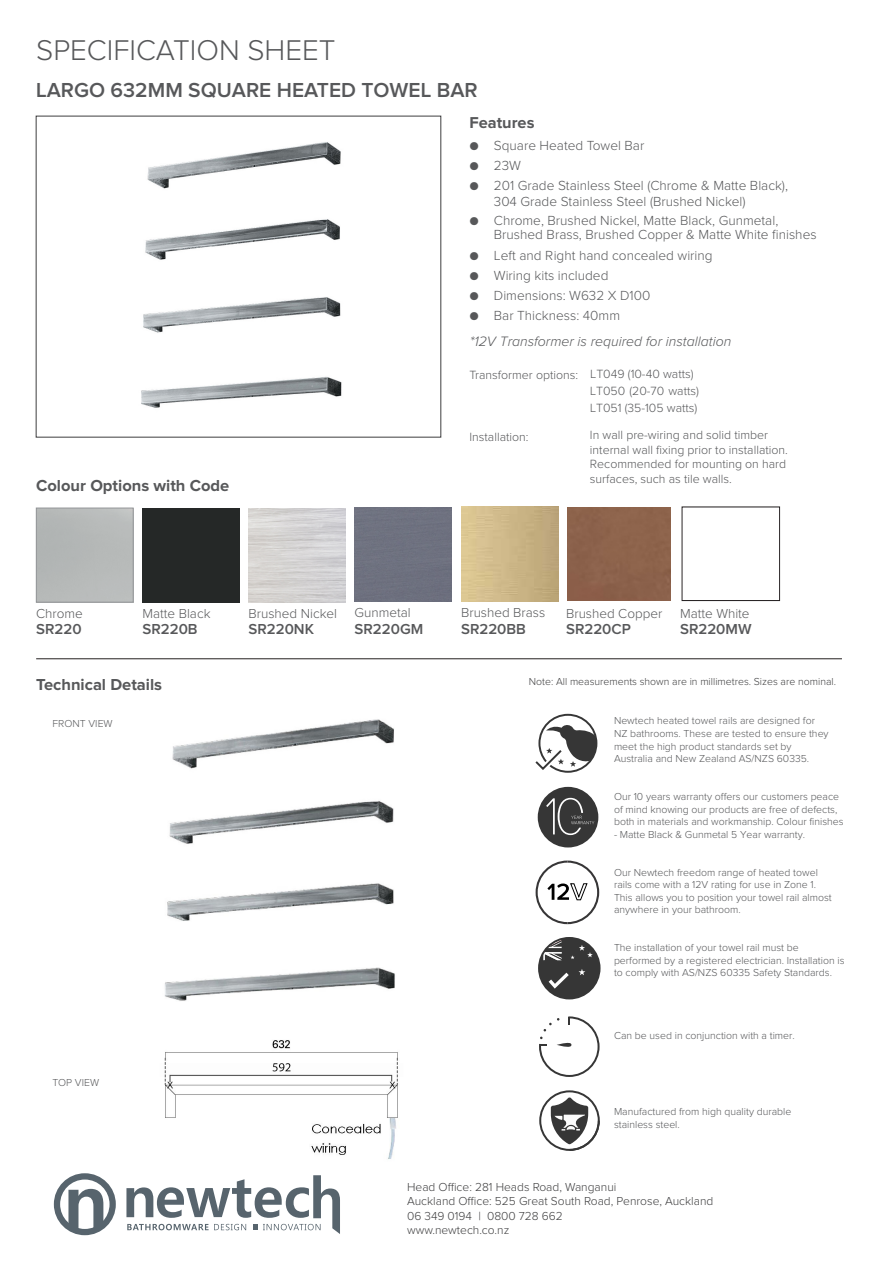
<style>
.page{position:relative;width:893px;height:1263px;background:#fff}
.page>*{position:absolute;margin:0;border:0;box-sizing:border-box;transform-origin:0 0}
.t1{font:300 29.55px "Proxima Nova";color:#57585a}
.t2{font:600 21px "Proxima Nova";color:#57585a}
.t3{font:700 16.5px "Proxima Nova";color:#57585a}
.t4{font:700 16.35px "Proxima Nova";color:#57585a}
.t5{font:600 15px "Proxima Nova";color:#57585a}
.t6{font:italic 300 14.1px "Proxima Nova";color:#57585a}
.t7{font:300 13.65px/15.9px "Proxima Nova";color:#57585a}
.t8{font:300 13.5px "Proxima Nova";color:#57585a}
.t9{font:300 12.3px/14.7px "Proxima Nova";color:#57585a}
.t10{font:300 12px/14.4px "Proxima Nova";color:#3e3e3f}
.t11{font:300 10.5px/12.6px "Proxima Nova";color:#57585a}
.t12{font:300 10.5px "Proxima Nova";color:#3e3e3f}
</style>
<div class="page">
<div style="left:54px;top:1173px;width:62px;height:62px;border:6px solid #57646d;border-radius:50%"></div>
<svg style="left:68px;top:1189px;width:35px;height:43px"></svg>
<svg style="left:126px;top:1175px;width:214px;height:59px"></svg>
<hr style="left:36px;top:658px;width:806px;height:1px;background:#231f20">
<img style="left:164px;top:719px;width:234px;height:440px">
<img style="left:141px;top:142px;width:201px;height:266px">
<div style="left:142px;top:508px;width:97px;height:94px;background:#252827"></div>
<div style="left:36px;top:508px;width:97px;height:94px;border:1px solid #939598"></div>
<div style="left:355px;top:507px;width:96px;height:95px;background:#6e717f"></div>
<svg style="left:535px;top:714px;width:62px;height:59px"></svg>
<div style="left:538px;top:787px;width:60px;height:60px;background:#363636;border-radius:50%"></div>
<svg style="left:546px;top:798px;width:48px;height:37px"></svg>
<div style="left:539px;top:938px;width:61px;height:60px;background:#363636;border-radius:50%"></div>
<svg style="left:578px;top:969px;width:7px;height:6px"></svg>
<svg style="left:571px;top:945px;width:22px;height:14px"></svg>
<svg style="left:540px;top:940px;width:22px;height:20px"></svg>
<div style="left:538px;top:937px;width:62px;height:62px;border:2px solid #363636;border-radius:50%"></div>
<svg style="left:549px;top:973px;width:20px;height:15px"></svg>
<svg style="left:539px;top:1016px;width:61px;height:61px"></svg>
<svg style="left:539px;top:1090px;width:61px;height:61px"></svg>
<svg style="left:536px;top:860px;width:63px;height:64px"></svg>
<div style="left:682px;top:507px;width:98px;height:94px;border:1px solid #231f20"></div>
<div style="left:568px;top:507px;width:102px;height:93px;background:#8c624b"></div>
<p class="t1" style="left:36px;top:36px;width:301px">SPECIFICATION SHEET</p>
<p class="t2" style="left:36px;top:80px;width:443px">LARGO 632MM SQUARE HEATED TOWEL BAR</p>
<p class="t3" style="left:36px;top:478px;width:195px">Colour Options with Code</p>
<p class="t4" style="left:469px;top:116px;width:67px">Features</p>
<p class="t7" style="left:469px;top:138px;width:177px">● Square Heated Towel Bar</p>
<p class="t7" style="left:469px;top:158px;width:53px">● 23W</p>
<p class="t7" style="left:494px;top:178px;width:296px;text-indent:-25px">● 201 Grade Stainless Steel (Chrome &amp; Matte Black),<br>304 Grade Stainless Steel (Brushed Nickel)</p>
<p class="t7" style="left:494px;top:215px;width:324px;line-height:13.6px;text-indent:-25px">● Chrome, Brushed Nickel, Matte Black, Gunmetal,<br>Brushed Brass, Brushed Copper &amp; Matte White finishes</p>
<p class="t7" style="left:469px;top:248px;width:245px">● Left and Right hand concealed wiring</p>
<p class="t7" style="left:469px;top:268px;width:141px">● Wiring kits included</p>
<p class="t7" style="left:469px;top:288px;width:182px">● Dimensions: W632 X D100</p>
<p class="t7" style="left:469px;top:308px;width:152px">● Bar Thickness: 40mm</p>
<p class="t6" style="left:470px;top:335px;width:263px">*12V Transformer is required for installation</p>
<p class="t9" style="left:469px;top:368px;width:110px">Transformer options:</p>
<p class="t9" style="left:469px;top:430px;width:61px">Installation:</p>
<p class="t9" style="left:590px;top:364px;width:110px;line-height:17.2px">LT049 (10-40 watts)<br>LT050 (20-70 watts)<br>LT051 (35-105 watts)</p>
<p class="t9" style="left:590px;top:428px;width:199px">In wall pre-wiring and solid timber internal wall fixing prior to installation.<br>Recommended for mounting on hard surfaces, such as tile walls.</p>
<p class="t8" style="left:36px;top:607px;width:48px">Chrome</p>
<h3 class="t5" style="left:36px;top:622px;width:47px">SR220</h3>
<p class="t8" style="left:142px;top:607px;width:69px">Matte Black</p>
<h3 class="t5" style="left:142px;top:622px;width:57px">SR220B</h3>
<p class="t8" style="left:249px;top:607px;width:90px">Brushed Nickel</p>
<h3 class="t5" style="left:249px;top:622px;width:67px">SR220NK</h3>
<p class="t8" style="left:355px;top:607px;width:58px">Gunmetal</p>
<h3 class="t5" style="left:355px;top:622px;width:70px">SR220GM</h3>
<p class="t8" style="left:461px;top:603px;width:86px">Brushed Brass</p>
<h3 class="t5" style="left:461px;top:622px;width:66px">SR220BB</h3>
<p class="t8" style="left:566px;top:603px;width:98px">Brushed Copper</p>
<h3 class="t5" style="left:566px;top:622px;width:66px">SR220CP</h3>
<p class="t8" style="left:680px;top:603px;width:71px">Matte White</p>
<h3 class="t5" style="left:680px;top:622px;width:73px">SR220MW</h3>
<p class="t3" style="left:36px;top:677px;width:127px">Technical Details</p>
<p class="t12" style="left:529px;top:677px;width:309px">Note: All measurements shown are in millimetres. Sizes are nominal.</p>
<p class="t11" style="left:53px;top:718px;width:62px">FRONT VIEW</p>
<p class="t11" style="left:614px;top:715px;width:216px">Newtech heated towel rails are designed for NZ bathrooms. These are tested to ensure they meet the high product standards set by Australia and New Zealand AS/NZS 60335.</p>
<p class="t11" style="left:614px;top:791px;width:231px">Our 10 years warranty offers our customers peace of mind knowing our products are free of defects, both in materials and workmanship. Colour finishes</p>
<p class="t11" style="left:614px;top:828px;width:193px">- Matte Black &amp; Gunmetal 5 Year warranty.</p>
<p class="t11" style="left:614px;top:866px;width:219px">Our Newtech freedom range of heated towel rails come with a 12V rating for use in Zone 1.<br>This allows you to position your towel rail almost anywhere in your bathroom.</p>
<p class="t11" style="left:614px;top:942px;width:232px">The installation of your towel rail must be performed by a registered electrician. Installation is to comply with AS/NZS 60335 Safety Standards.</p>
<p class="t11" style="left:53px;top:1076px;width:48px">TOP VIEW</p>
<p class="t11" style="left:614px;top:1030px;width:182px">Can be used in conjunction with a timer.</p>
<p class="t11" style="left:614px;top:1106px;width:179px">Manufactured from high quality durable stainless steel.</p>
<p class="t10" style="left:407px;top:1180px;width:308px">Head Office: 281 Heads Road, Wanganui<br>Auckland Office: 525 Great South Road, Penrose, Auckland 06 349 0194 | 0800 728 662<br>www.newtech.co.nz</p>
</div>
